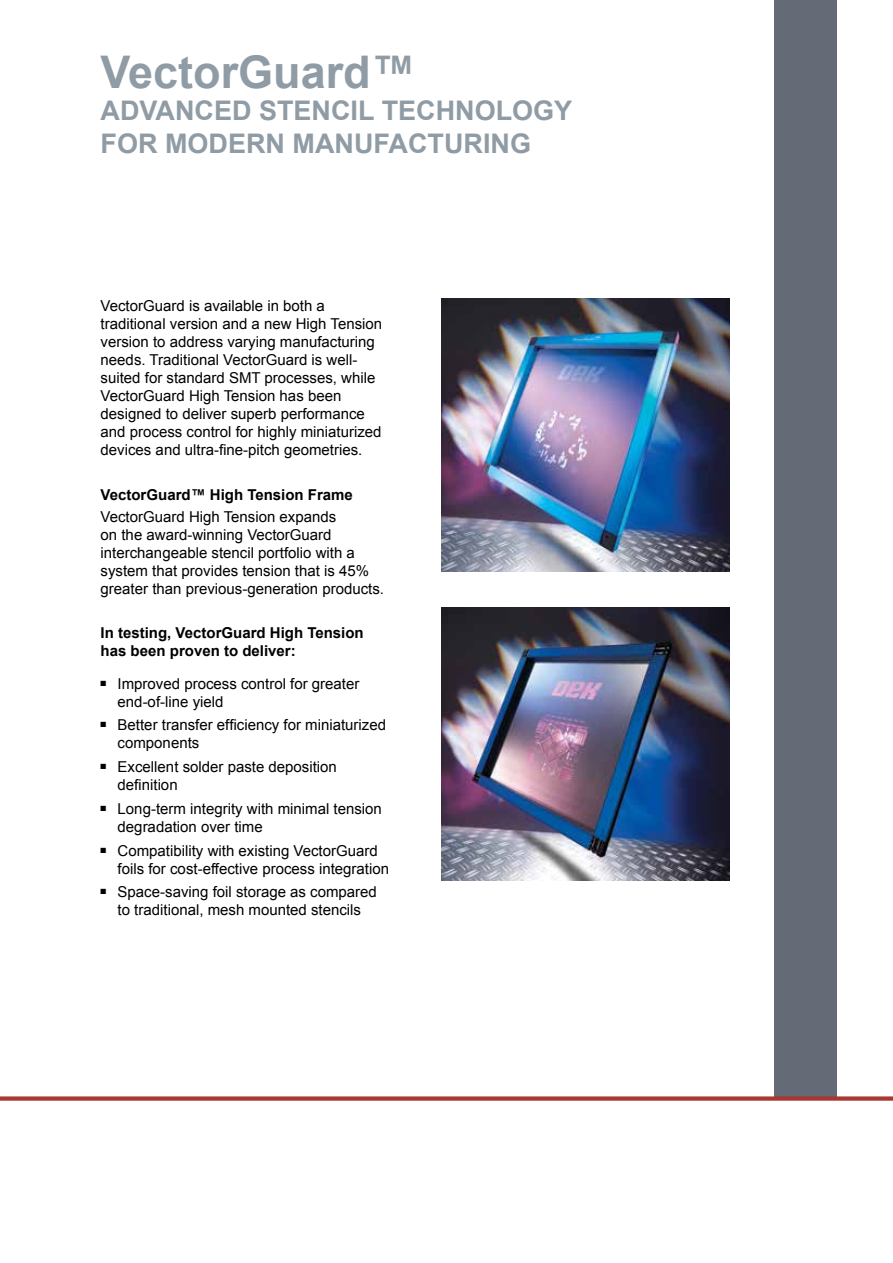
<style>
.page{position:relative;width:893px;height:1263px;background:#fff}
.page>*{position:absolute;margin:0;border:0;box-sizing:border-box;transform-origin:0 0}
.t1{font:700 45px "Arial";color:#909ca5}
.t2{font:700 27px/32.4px "Arial";color:#909ca5}
.t3{font:15px/18px "Arial";color:#000}
.t4{font:700 15px/18px "Arial";color:#000}
</style>
<div class="page">
<div style="left:774px;top:0;width:62px;height:1098px;background:#646a76"></div>
<div style="left:0;top:1096px;width:893px;height:5px;background:#a93732"></div>
<img style="left:441px;top:299px;width:289px;height:272px">
<img style="left:441px;top:608px;width:289px;height:272px">
<h1 class="t1" style="left:101px;top:42px;width:317px">VectorGuard™</h1>
<h2 class="t2" style="left:101px;top:95px;width:473px">Advanced Stencil Technology for Modern Manufacturing</h2>
<p class="t3" style="left:101px;top:297px;width:283px">VectorGuard is available in both a traditional version and a new High Tension version to address varying manufacturing needs. Traditional VectorGuard is well&shy;suited for standard SMT processes, while VectorGuard High Tension has been designed to deliver superb performance and process control for highly miniaturized devices and ultra-fine-pitch geometries.</p>
<p class="t4" style="left:101px;top:486px;width:254px">VectorGuard™ High Tension Frame</p>
<p class="t3" style="left:101px;top:508px;width:285px">VectorGuard High Tension expands<br>on the award-winning VectorGuard interchangeable stencil portfolio with a system that provides tension that is 45% greater than previous-generation products.</p>
<p class="t4" style="left:101px;top:625px;width:265px">In testing, VectorGuard High Tension has been proven to deliver:</p>
<p class="t3" style="left:118px;top:674px;width:243px;text-indent:-17px">■ Improved process control for greater end-of-line yield</p>
<p class="t3" style="left:118px;top:716px;width:270px;text-indent:-17px">■ Better transfer efficiency for miniaturized components</p>
<p class="t3" style="left:118px;top:758px;width:221px;text-indent:-17px">■ Excellent solder paste deposition definition</p>
<p class="t3" style="left:118px;top:800px;width:266px;text-indent:-17px">■ Long-term integrity with minimal tension degradation over time</p>
<p class="t3" style="left:118px;top:841px;width:273px;text-indent:-17px">■ Compatibility with existing VectorGuard foils for cost-effective process integration</p>
<p class="t3" style="left:101px;top:883px;width:278px;text-align:center">■ Space-saving foil storage as compared to traditional, mesh mounted stencils</p>
</div>
